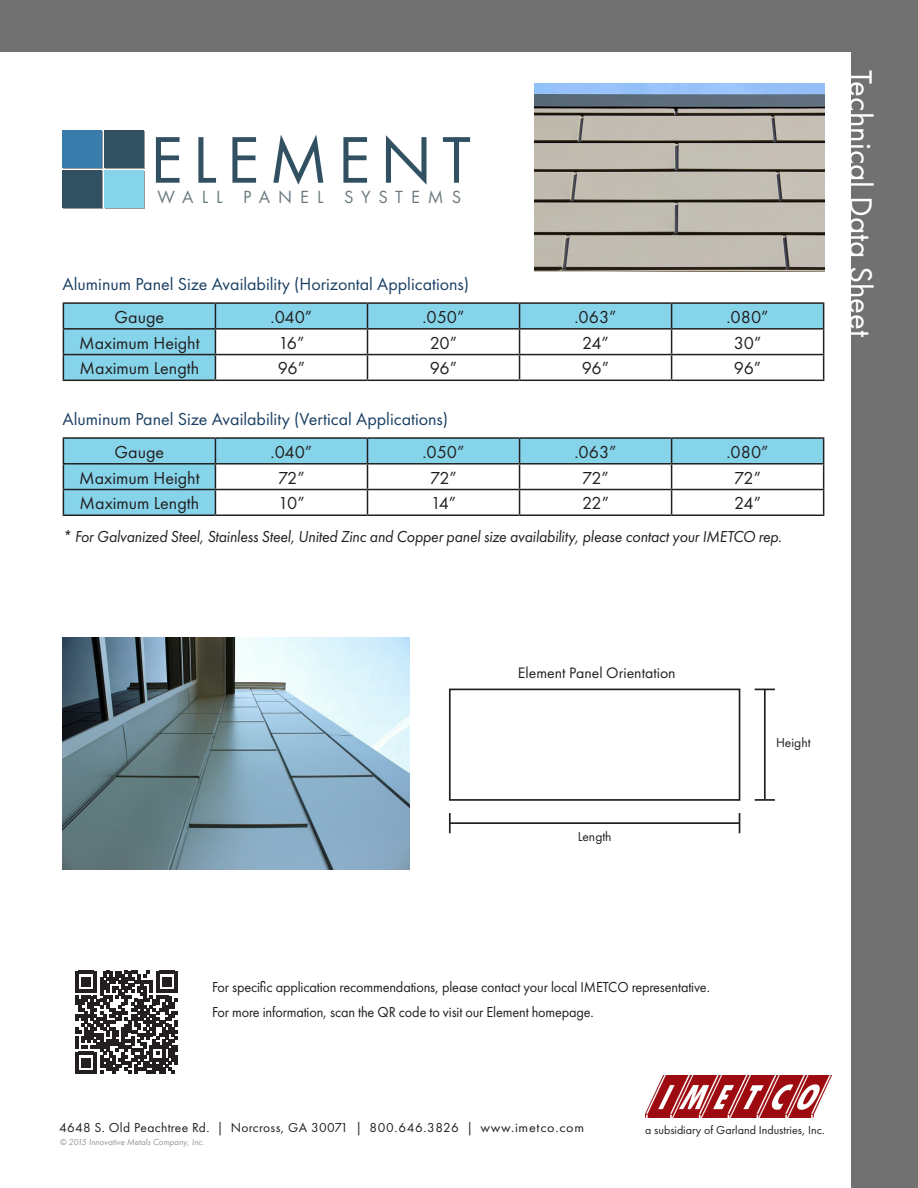
<style>
.page{position:relative;width:918px;height:1188px;background:#717172}
.page>*{position:absolute;margin:0;border:0;box-sizing:border-box;transform-origin:0 0}
.t1{font:68.25px "Futura PT";letter-spacing:.14em;color:#315163}
.Body{font:33px "Futura PT";color:#fff}
.t2{font:18.3px "Futura PT";letter-spacing:.44em;color:#6c7b80}
.Body-2{font:18px "Futura PT";color:#231f20}
.Body-3{font:18px "Futura PT";color:#1b4064}
.Bullet{font:italic 16.5px "Futura PT";letter-spacing:-.01em;color:#231f20;scale:.95 1}
.t3{font:15.75px "Futura PT";color:#231f20}
.Bullet-2{font:15px "Futura PT";letter-spacing:-.01em;color:#231f20;scale:.95 1}
.Body_Justified_Light{font:13.5px "Futura PT";letter-spacing:.025em;color:#231f20}
.Body-4{font:12px "Futura PT";color:#231f20}
.Header_copy{font:italic 9px "Futura PT";color:#939598}
</style>
<div class="page">
<div style="left:0;top:52px;width:850px;height:1136px;background:#fff"></div>
<svg style="left:64px;top:304px;width:759px;height:76px"></svg>
<hr style="left:63px;top:302px;width:152px;height:2px;background:#231f20">
<hr style="left:215px;top:302px;width:152px;height:2px;background:#231f20">
<hr style="left:367px;top:302px;width:153px;height:2px;background:#231f20">
<hr style="left:520px;top:302px;width:152px;height:2px;background:#231f20">
<hr style="left:672px;top:302px;width:152px;height:2px;background:#231f20">
<hr style="left:63px;top:328px;width:152px;height:2px;background:#231f20">
<hr style="left:215px;top:328px;width:152px;height:2px;background:#231f20">
<hr style="left:367px;top:328px;width:153px;height:2px;background:#231f20">
<hr style="left:520px;top:328px;width:152px;height:2px;background:#231f20">
<hr style="left:672px;top:328px;width:152px;height:2px;background:#231f20">
<hr style="left:63px;top:354px;width:152px;height:1px;background:#231f20">
<svg style="left:63px;top:304px;width:1px;height:76px"></svg>
<hr style="left:215px;top:354px;width:152px;height:1px;background:#231f20">
<svg style="left:215px;top:304px;width:1px;height:76px"></svg>
<hr style="left:367px;top:354px;width:153px;height:1px;background:#231f20">
<svg style="left:367px;top:304px;width:1px;height:76px"></svg>
<hr style="left:520px;top:354px;width:152px;height:1px;background:#231f20">
<svg style="left:519px;top:304px;width:1px;height:76px"></svg>
<hr style="left:672px;top:354px;width:152px;height:1px;background:#231f20">
<svg style="left:671px;top:304px;width:1px;height:76px"></svg>
<svg style="left:823px;top:304px;width:1px;height:76px"></svg>
<hr style="left:63px;top:380px;width:152px;height:1px;background:#231f20">
<hr style="left:215px;top:380px;width:152px;height:1px;background:#231f20">
<hr style="left:367px;top:380px;width:153px;height:1px;background:#231f20">
<hr style="left:520px;top:380px;width:152px;height:1px;background:#231f20">
<hr style="left:672px;top:380px;width:152px;height:1px;background:#231f20">
<svg style="left:64px;top:439px;width:759px;height:75px"></svg>
<hr style="left:63px;top:437px;width:152px;height:2px;background:#231f20">
<hr style="left:215px;top:437px;width:152px;height:2px;background:#231f20">
<hr style="left:367px;top:437px;width:153px;height:2px;background:#231f20">
<hr style="left:520px;top:437px;width:152px;height:2px;background:#231f20">
<hr style="left:672px;top:437px;width:152px;height:2px;background:#231f20">
<hr style="left:63px;top:463px;width:152px;height:2px;background:#231f20">
<hr style="left:215px;top:463px;width:152px;height:2px;background:#231f20">
<hr style="left:367px;top:463px;width:153px;height:2px;background:#231f20">
<hr style="left:520px;top:463px;width:152px;height:2px;background:#231f20">
<hr style="left:672px;top:463px;width:152px;height:2px;background:#231f20">
<hr style="left:63px;top:489px;width:152px;height:1px;background:#231f20">
<svg style="left:63px;top:439px;width:1px;height:75px"></svg>
<hr style="left:215px;top:489px;width:152px;height:1px;background:#231f20">
<svg style="left:215px;top:439px;width:1px;height:75px"></svg>
<hr style="left:367px;top:489px;width:153px;height:1px;background:#231f20">
<svg style="left:367px;top:439px;width:1px;height:75px"></svg>
<hr style="left:520px;top:489px;width:152px;height:1px;background:#231f20">
<svg style="left:519px;top:439px;width:1px;height:75px"></svg>
<hr style="left:672px;top:489px;width:152px;height:1px;background:#231f20">
<svg style="left:671px;top:439px;width:1px;height:75px"></svg>
<svg style="left:823px;top:439px;width:1px;height:75px"></svg>
<hr style="left:63px;top:514px;width:152px;height:2px;background:#231f20">
<hr style="left:215px;top:514px;width:152px;height:2px;background:#231f20">
<hr style="left:367px;top:514px;width:153px;height:2px;background:#231f20">
<hr style="left:520px;top:514px;width:152px;height:2px;background:#231f20">
<hr style="left:672px;top:514px;width:152px;height:2px;background:#231f20">
<div style="left:105px;top:131px;width:39px;height:38px;background:#315163"></div>
<div style="left:105px;top:171px;width:39px;height:37px;background:#86d4e9"></div>
<div style="left:63px;top:131px;width:40px;height:38px;background:#397bab"></div>
<svg style="left:63px;top:171px;width:40px;height:37px"></svg>
<div style="left:104px;top:130px;width:40px;height:37px;background:#315163"></div>
<div style="left:104px;top:170px;width:40px;height:37px;background:#86d4e9"></div>
<div style="left:63px;top:130px;width:39px;height:37px;background:#397bab"></div>
<div style="left:63px;top:170px;width:39px;height:37px;background:#315163"></div>
<img style="left:646px;top:1075px;width:186px;height:43px">
<img style="left:534px;top:83px;width:290px;height:188px">
<svg style="left:75px;top:971px;width:103px;height:103px"></svg>
<img style="left:63px;top:638px;width:347px;height:231px">
<div style="left:449px;top:689px;width:291px;height:112px;border:2px solid #231f20"></div>
<hr style="left:449px;top:813px;width:2px;height:20px;background:#231f20">
<svg style="left:739px;top:813px;width:1px;height:20px"></svg>
<hr style="left:450px;top:822px;width:290px;height:2px;background:#231f20">
<hr style="left:755px;top:799px;width:20px;height:2px;background:#231f20">
<svg style="left:755px;top:689px;width:20px;height:1px"></svg>
<hr style="left:764px;top:689px;width:2px;height:111px;background:#231f20">
<p class="t1" style="left:150px;top:120px;width:323px">ELEMENT</p>
<p class="t2" style="left:158px;top:186px;width:305px">WALL PANEL SYSTEMS</p>
<p class="Body-3" style="left:63px;top:273px;width:408px">Aluminum Panel Size Availability (Horizontal Applications)</p>
<p class="Body-2" style="left:115px;top:306px;width:51px">Gauge</p>
<p class="Body-2" style="left:271px;top:306px;width:43px">.040”</p>
<p class="Body-2" style="left:422px;top:306px;width:44px">.050”</p>
<p class="Body-2" style="left:574px;top:306px;width:44px">.063”</p>
<p class="Body-2" style="left:727px;top:306px;width:44px">.080”</p>
<p class="Body-2" style="left:79px;top:332px;width:122px">Maximum Height</p>
<p class="Body-2" style="left:278px;top:332px;width:28px">16”</p>
<p class="Body-2" style="left:430px;top:332px;width:29px">20”</p>
<p class="Body-2" style="left:582px;top:332px;width:28px">24”</p>
<p class="Body-2" style="left:734px;top:332px;width:29px">30”</p>
<p class="Body-2" style="left:80px;top:358px;width:121px">Maximum Length</p>
<p class="Body-2" style="left:278px;top:358px;width:29px">96”</p>
<p class="Body-2" style="left:430px;top:358px;width:29px">96”</p>
<p class="Body-2" style="left:582px;top:358px;width:29px">96”</p>
<p class="Body-2" style="left:734px;top:358px;width:29px">96”</p>
<p class="Body-3" style="left:63px;top:408px;width:387px">Aluminum Panel Size Availability (Vertical Applications)</p>
<p class="Body-2" style="left:115px;top:441px;width:51px">Gauge</p>
<p class="Body-2" style="left:271px;top:441px;width:43px">.040”</p>
<p class="Body-2" style="left:422px;top:441px;width:44px">.050”</p>
<p class="Body-2" style="left:574px;top:441px;width:44px">.063”</p>
<p class="Body-2" style="left:727px;top:441px;width:44px">.080”</p>
<p class="Body-2" style="left:79px;top:467px;width:122px">Maximum Height</p>
<p class="Body-2" style="left:278px;top:467px;width:28px">72”</p>
<p class="Body-2" style="left:430px;top:467px;width:28px">72”</p>
<p class="Body-2" style="left:582px;top:467px;width:28px">72”</p>
<p class="Body-2" style="left:734px;top:467px;width:28px">72”</p>
<p class="Body-2" style="left:80px;top:493px;width:121px">Maximum Length</p>
<p class="Body-2" style="left:278px;top:493px;width:28px">10”</p>
<p class="Body-2" style="left:431px;top:493px;width:27px">14”</p>
<p class="Body-2" style="left:582px;top:493px;width:29px">22”</p>
<p class="Body-2" style="left:734px;top:493px;width:28px">24”</p>
<p class="Bullet" style="left:63px;top:527px;width:759px">* For Galvanized Steel, Stainless Steel, United Zinc and Copper panel size availability, please contact your IMETCO rep.</p>
<p class="Body" style="left:880px;top:70px;width:269px;rotate:90deg">Technical Data Sheet</p>
<p class="t3" style="left:518px;top:663px;width:159px">Element Panel Orientation</p>
<p class="Body_Justified_Light" style="left:578px;top:828px;width:36px">Length</p>
<p class="Body_Justified_Light" style="left:776px;top:734px;width:36px">Height</p>
<p class="Bullet-2" style="left:212px;top:978px;width:526px">For specific application recommendations, please contact your local IMETCO representative.</p>
<p class="Bullet-2" style="left:212px;top:1003px;width:403px">For more information, scan the QR code to visit our Element homepage.</p>
<p class="Body_Justified_Light" style="left:59px;top:1119px;width:526px">4648 S. Old Peachtree Rd. | Norcross, GA 30071 | 800.646.3826 | www.imetco.com</p>
<p class="Header_copy" style="left:60px;top:1137px;width:146px">© 2015 Innovative Metals Company, Inc.</p>
<p class="Body-4" style="left:645px;top:1123px;width:181px">a subsidiary of Garland Industries, Inc.</p>
</div>
